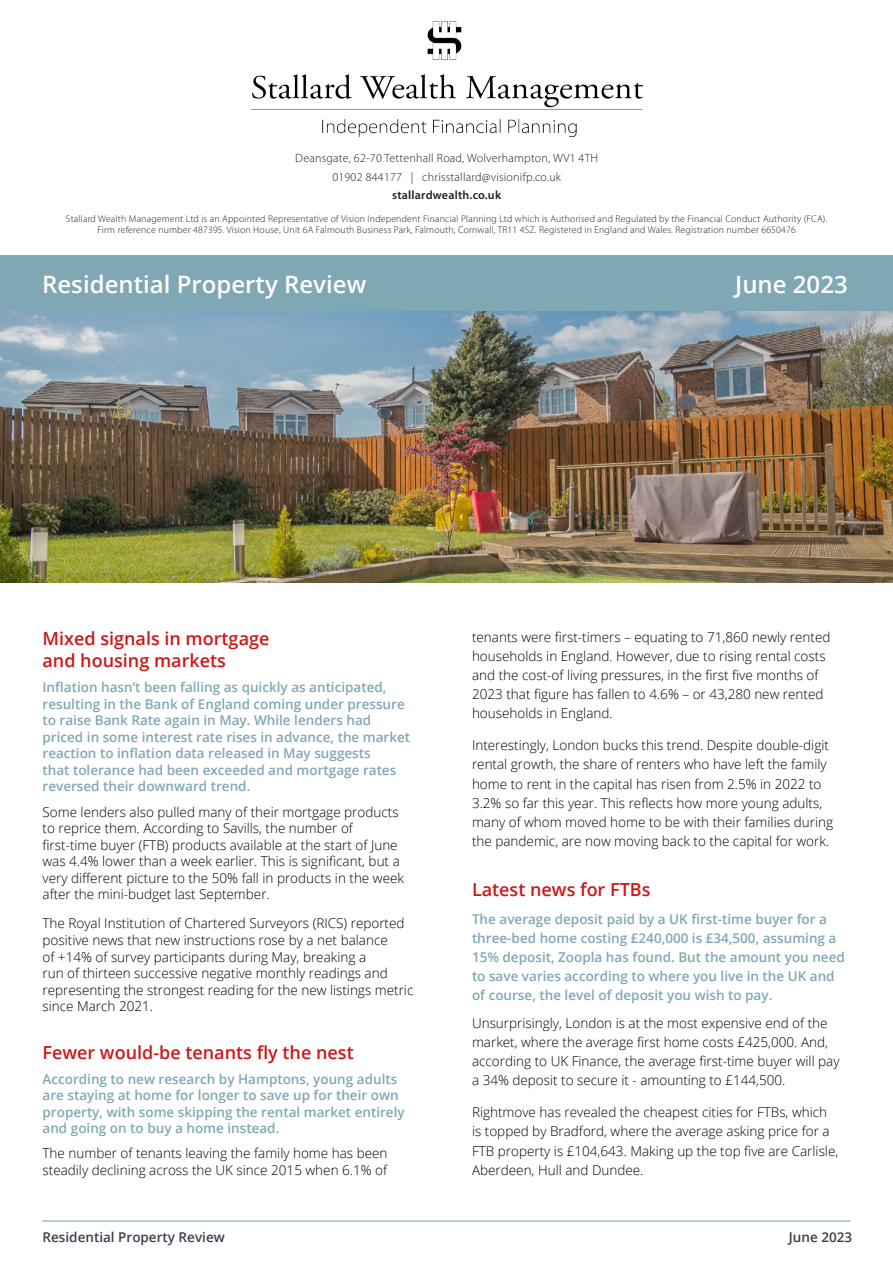
<style>
.page{position:relative;width:893px;height:1263px;background:#fff}
.page>*{position:absolute;margin:0;border:0;box-sizing:border-box;transform-origin:0 0}
.t1{font:600 24px "Open Sans";color:#fff}
.t2{font:600 18px/21.9px "Open Sans";color:#cd1719}
.t3{font:300 13.5px/19.2px "Open Sans";color:#000}
.t4{font:600 13.5px/16.5px "Open Sans";color:#80a7b4}
.t5{font:600 13.5px "Open Sans";color:#37414e}
.t6{font:300 12px/18.6px "Myriad Pro";letter-spacing:.02em;color:#231f20;text-align:center}
.t7{font:600 12px "Myriad Pro";letter-spacing:.02em;color:#231f20}
.t8{font:300 9.75px/11.7px "Myriad Pro";letter-spacing:.02em;color:#231f20;text-align:center}
</style>
<div class="page">
<hr style="left:43px;top:1220px;width:807px;height:1px;background:#80a7b4">
<img style="left:0;top:310px;width:893px;height:273px">
<div style="left:0;top:255px;width:893px;height:55px;background:#80a7b4"></div>
<img style="left:250px;top:21px;width:393px;height:117px">
<p class="t6" style="left:295px;top:149px;width:304px">Deansgate, 62-70 Tettenhall Road, Wolverhampton, WV1 4TH<br>01902 844177 | chrisstallard@visionifp.co.uk</p>
<p class="t7" style="left:392px;top:188px;width:110px">stallardwealth.co.uk</p>
<p class="t8" style="left:66px;top:213px;width:763px">Stallard Wealth Management Ltd is an Appointed Representative of Vision Independent Financial Planning Ltd which is Authorised and Regulated by the Financial Conduct Authority (FCA).<br>Firm reference number 487395. Vision House, Unit 6A Falmouth Business Park, Falmouth, Cornwall, TR11 4SZ. Registered in England and Wales. Registration number 6650476</p>
<h1 class="t1" style="left:42px;top:267px;width:326px">Residential Property Review</h1>
<h1 class="t1" style="left:735px;top:267px;width:114px">June 2023</h1>
<h2 class="t2" style="left:43px;top:627px;width:228px">Mixed signals in mortgage and housing markets</h2>
<p class="t4" style="left:43px;top:679px;width:369px">Inflation hasn’t been falling as quickly as anticipated, resulting in the Bank of England coming under pressure to raise Bank Rate again in May. While lenders had priced in some interest rate rises in advance, the market reaction to inflation data released in May suggests<br>that tolerance had been exceeded and mortgage rates reversed their downward trend.</p>
<p class="t3" style="left:43px;top:803px;width:363px;line-height:16.5px">Some lenders also pulled many of their mortgage products to reprice them. According to Savills, the number of first-time buyer (FTB) products available at the start of June was 4.4% lower than a week earlier. This is significant, but a very different picture to the 50% fall in products in the week after the mini-budget last September.</p>
<p class="t3" style="left:43px;top:915px;width:372px;line-height:16.5px">The Royal Institution of Chartered Surveyors (RICS) reported positive news that new instructions rose by a net balance<br>of +14% of survey participants during May, breaking a<br>run of thirteen successive negative monthly readings and representing the strongest reading for the new listings metric since March 2021.</p>
<h2 class="t2" style="left:43px;top:1041px;width:313px">Fewer would-be tenants fly the nest</h2>
<p class="t4" style="left:43px;top:1070px;width:364px">According to new research by Hamptons, young adults are staying at home for longer to save up for their own property, with some skipping the rental market entirely and going on to buy a home instead.</p>
<p class="t3" style="left:43px;top:1145px;width:347px;line-height:16.5px">The number of tenants leaving the family home has been steadily declining across the UK since 2015 when 6.1% of</p>
<p class="t3" style="left:472px;top:627px;width:360px">tenants were first-timers – equating to 71,860 newly rented households in England. However, due to rising rental costs and the cost-of living pressures, in the first five months of 2023 that figure has fallen to 4.6% – or 43,280 new rented households in England.</p>
<p class="t3" style="left:472px;top:735px;width:363px">Interestingly, London bucks this trend. Despite double-digit rental growth, the share of renters who have left the family home to rent in the capital has risen from 2.5% in 2022 to 3.2% so far this year. This reflects how more young adults, many of whom moved home to be with their families during the pandemic, are now moving back to the capital for work.</p>
<h2 class="t2" style="left:472px;top:878px;width:180px">Latest news for FTBs</h2>
<p class="t4" style="left:472px;top:909px;width:374px;line-height:19.2px">The average deposit paid by a UK first-time buyer for a three-bed home costing £240,000 is £34,500, assuming a 15% deposit, Zoopla has found. But the amount you need to save varies according to where you live in the UK and of course, the level of deposit you wish to pay.</p>
<p class="t3" style="left:472px;top:1013px;width:369px">Unsurprisingly, London is at the most expensive end of the market, where the average first home costs £425,000. And, according to UK Finance, the average first-time buyer will pay a 34% deposit to secure it - amounting to £144,500.</p>
<p class="t3" style="left:472px;top:1102px;width:368px">Rightmove has revealed the cheapest cities for FTBs, which is topped by Bradford, where the average asking price for a FTB property is £104,643. Making up the top five are Carlisle, Aberdeen, Hull and Dundee.</p>
<p class="t5" style="left:43px;top:1227px;width:184px">Residential Property Review</p>
<p class="t5" style="left:789px;top:1227px;width:65px">June 2023</p>
</div>
